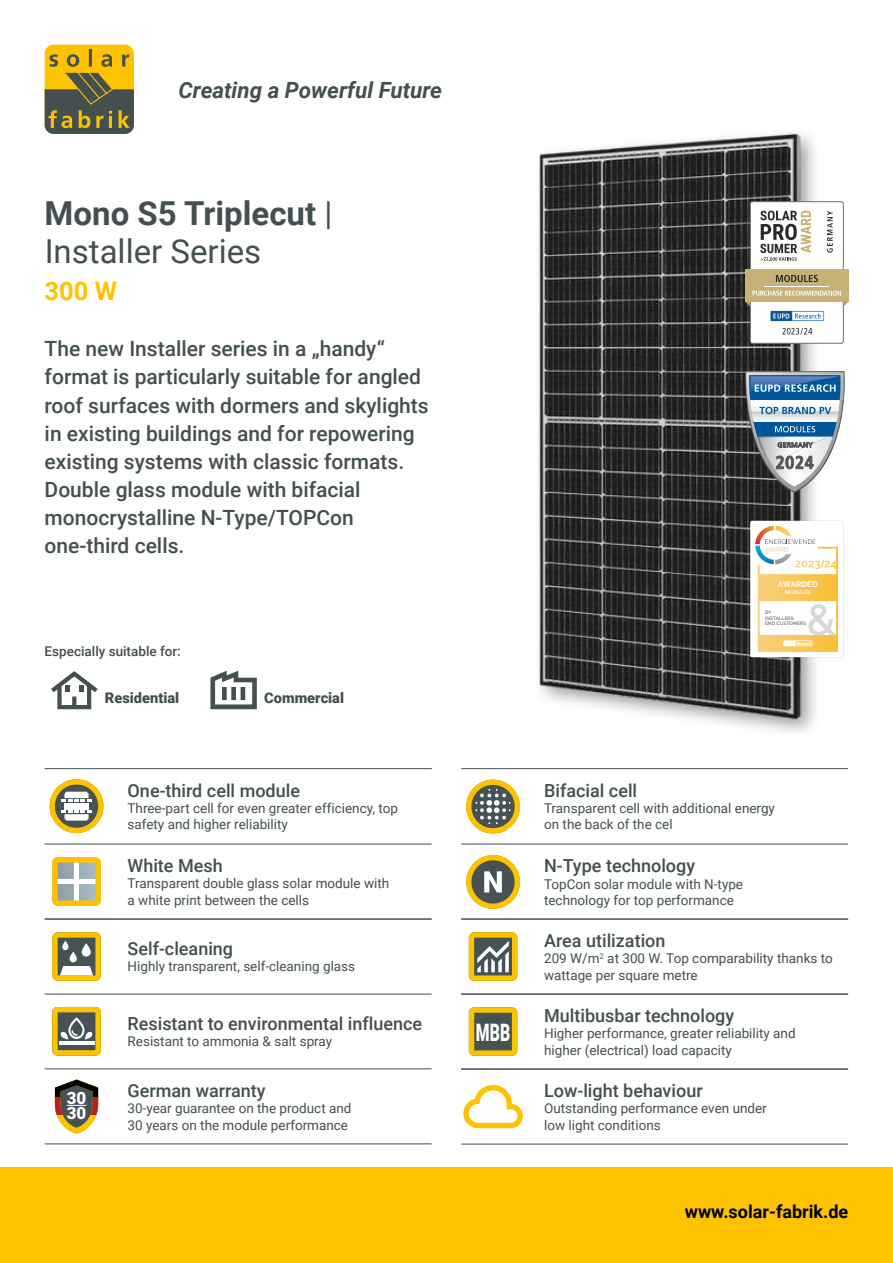
<style>
.page{position:relative;width:893px;height:1263px;background:#fff}
.page>*{position:absolute;margin:0;border:0;box-sizing:border-box;transform-origin:0 0}
.t1{font:33px/37.5px "Roboto";color:#444f50}
.t2{font:700 25.5px "Roboto";color:#fdc300}
.t3{font:900 24.3px "Roboto";color:#fff;scale:.65 1}
.t4{font:italic 700 22.35px "Roboto";color:#444f50}
.t5{font:500 21px/28px "Roboto";color:#444f50}
.t6{font:500 18px "Roboto";color:#444f50}
.t7{font:700 18px "Roboto";color:#000}
.t8{font:900 16.8px/14.9px "Roboto";color:#fff}
.t9{font:900 14.7px "Roboto";color:#444f50}
.t10{font:13.5px/16.2px "Roboto";color:#444f50}
.t11{font:500 13.5px "Roboto";color:#444f50}
.t12{font:700 7.95px "Raleway";color:#fff}
.t13{font:600 5.25px "Raleway";color:#fff}
.t14{font:600 4.95px "Raleway";color:#706f6f}
.t15{font:600 4.8px/5.7px "Raleway";color:#706f6f}
.s1{font-weight:700}
</style>
<div class="page">
<div style="left:45px;top:45px;width:89px;height:89px;background:#fdc300;border-radius:9px"></div>
<svg style="left:45px;top:49px;width:89px;height:85px"></svg>
<div style="left:0;top:1167px;width:893px;height:96px;background:#fdc300"></div>
<hr style="left:45px;top:1143px;width:387px;height:1px;background:#444f50">
<hr style="left:45px;top:1068px;width:387px;height:1px;background:#444f50">
<hr style="left:45px;top:994px;width:387px;height:1px;background:#444f50">
<hr style="left:461px;top:994px;width:387px;height:1px;background:#444f50">
<svg style="left:55px;top:1079px;width:43px;height:18px"></svg>
<svg style="left:55px;top:1097px;width:43px;height:18px"></svg>
<svg style="left:56px;top:1115px;width:41px;height:18px"></svg>
<svg style="left:52px;top:932px;width:49px;height:49px"></svg>
<svg style="left:469px;top:1007px;width:48px;height:49px;background:#8d7e36"></svg>
<svg style="left:469px;top:932px;width:48px;height:49px;background:#aa9951"></svg>
<hr style="left:461px;top:1144px;width:387px;height:1px;background:#444f50">
<hr style="left:461px;top:1069px;width:387px;height:1px;background:#444f50">
<svg style="left:463px;top:1085px;width:60px;height:43px"></svg>
<svg style="left:52px;top:1007px;width:49px;height:48px;background:#a7964d"></svg>
<hr style="left:45px;top:919px;width:387px;height:1px;background:#444f50">
<hr style="left:45px;top:844px;width:387px;height:1px;background:#444f50">
<svg style="left:52px;top:857px;width:49px;height:49px"></svg>
<hr style="left:461px;top:919px;width:387px;height:1px;background:#444f50">
<hr style="left:461px;top:844px;width:387px;height:1px;background:#444f50">
<svg style="left:466px;top:855px;width:54px;height:54px"></svg>
<svg style="left:51px;top:671px;width:47px;height:38px"></svg>
<svg style="left:210px;top:671px;width:47px;height:38px"></svg>
<img style="left:539px;top:133px;width:271px;height:600px">
<svg style="left:50px;top:779px;width:54px;height:54px"></svg>
<div style="left:64px;top:803px;width:25px;height:6px;background:#fff"></div>
<svg style="left:466px;top:779px;width:54px;height:54px"></svg>
<hr style="left:45px;top:768px;width:387px;height:1px;background:#444f50">
<hr style="left:461px;top:768px;width:387px;height:1px;background:#444f50">
<svg style="left:745px;top:371px;width:100px;height:122px"></svg>
<div style="left:750px;top:202px;width:93px;height:141px;background:#fff;border-radius:2px"></div>
<div style="left:750px;top:202px;width:93px;height:141px;border:1px solid #6f6e6e;border-radius:2px"></div>
<div style="left:745px;top:270px;width:103px;height:32px;background:#c7b176"></div>
<svg style="left:745px;top:302px;width:5px;height:5px"></svg>
<svg style="left:843px;top:302px;width:5px;height:5px"></svg>
<svg style="left:827px;top:211px;width:6px;height:42px"></svg>
<svg style="left:770px;top:311px;width:54px;height:10px"></svg>
<svg style="left:760px;top:211px;width:51px;height:50px"></svg>
<svg style="left:776px;top:275px;width:42px;height:7px"></svg>
<svg style="left:752px;top:291px;width:89px;height:5px"></svg>
<hr style="left:765px;top:286px;width:64px;height:1px;background:#fff">
<svg style="left:782px;top:328px;width:30px;height:6px"></svg>
<svg style="left:750px;top:521px;width:93px;height:136px"></svg>
<h3 class="t4" style="left:179px;top:74px;width:265px">Creating a Powerful Future</h3>
<h1 class="t1" style="left:45px;top:193px;width:289px"><span class="s1">Mono S5 Triplecut</span> |<br>Installer Series</h1>
<h2 class="t2" style="left:45px;top:273px;width:74px">300 W</h2>
<p class="t5" style="left:45px;top:334px;width:386px">The new Installer series in a „handy“ format is particularly suitable for angled roof surfaces with dormers and skylights in existing buildings and for repowering existing systems with classic formats.<br>Double glass module with bifacial monocrystalline N-Type/TOPCon one-third cells.</p>
<p class="t11" style="left:45px;top:642px;width:138px">Especially suitable for:</p>
<p class="t9" style="left:105px;top:687px;width:76px">Residential</p>
<p class="t9" style="left:264px;top:687px;width:81px">Commercial</p>
<h3 class="t6" style="left:128px;top:778px;width:174px">One-third cell module</h3>
<p class="t10" style="left:128px;top:799px;width:272px">Three-part cell for even greater efficiency, top safety and higher reliability</p>
<h3 class="t6" style="left:128px;top:853px;width:97px">White Mesh</h3>
<p class="t10" style="left:128px;top:875px;width:263px">Transparent double glass solar module with a white print between the cells</p>
<h3 class="t6" style="left:128px;top:936px;width:107px">Self-cleaning</h3>
<p class="t10" style="left:128px;top:958px;width:229px">Highly transparent, self-cleaning glass</p>
<p class="t8" style="left:67px;top:1090px;width:21px">30<br>30</p>
<h3 class="t6" style="left:128px;top:1011px;width:296px">Resistant to environmental influence</h3>
<p class="t10" style="left:128px;top:1033px;width:206px">Resistant to ammonia &amp; salt spray</p>
<h3 class="t6" style="left:128px;top:1078px;width:140px">German warranty</h3>
<p class="t10" style="left:128px;top:1100px;width:225px">30-year guarantee on the product and<br>30 years on the module performance</p>
<p class="t12" style="left:778px;top:580px;width:41px">AWARDED</p>
<p class="t13" style="left:785px;top:589px;width:27px">MODULES</p>
<p class="t15" style="left:765px;top:615px;width:43px">INSTALLERS<br>END CUSTOMERS</p>
<p class="t14" style="left:765px;top:609px;width:8px">BY</p>
<h3 class="t3" style="left:476px;top:1015px;width:55px">MBB</h3>
<h3 class="t6" style="left:544px;top:778px;width:95px">Bifacial cell</h3>
<p class="t10" style="left:544px;top:799px;width:232px">Transparent cell with additional energy on the back of the cel</p>
<h3 class="t6" style="left:544px;top:853px;width:153px">N-Type technology</h3>
<p class="t10" style="left:544px;top:875px;width:201px">TopCon solar module with N-type technology for top performance</p>
<h3 class="t6" style="left:544px;top:928px;width:123px">Area utilization</h3>
<p class="t10" style="left:544px;top:950px;width:290px">209 W/m<sup>2</sup> at 300 W. Top comparability thanks to wattage per square metre</p>
<h3 class="t6" style="left:544px;top:1003px;width:192px">Multibusbar technology</h3>
<p class="t10" style="left:544px;top:1025px;width:253px">Higher performance, greater reliability and higher (electrical) load capacity</p>
<h3 class="t6" style="left:544px;top:1078px;width:160px">Low-light behaviour</h3>
<p class="t10" style="left:544px;top:1100px;width:224px">Outstanding performance even under low light conditions</p>
<h3 class="t7" style="left:685px;top:1199px;width:165px">www.solar-fabrik.de</h3>
</div>
